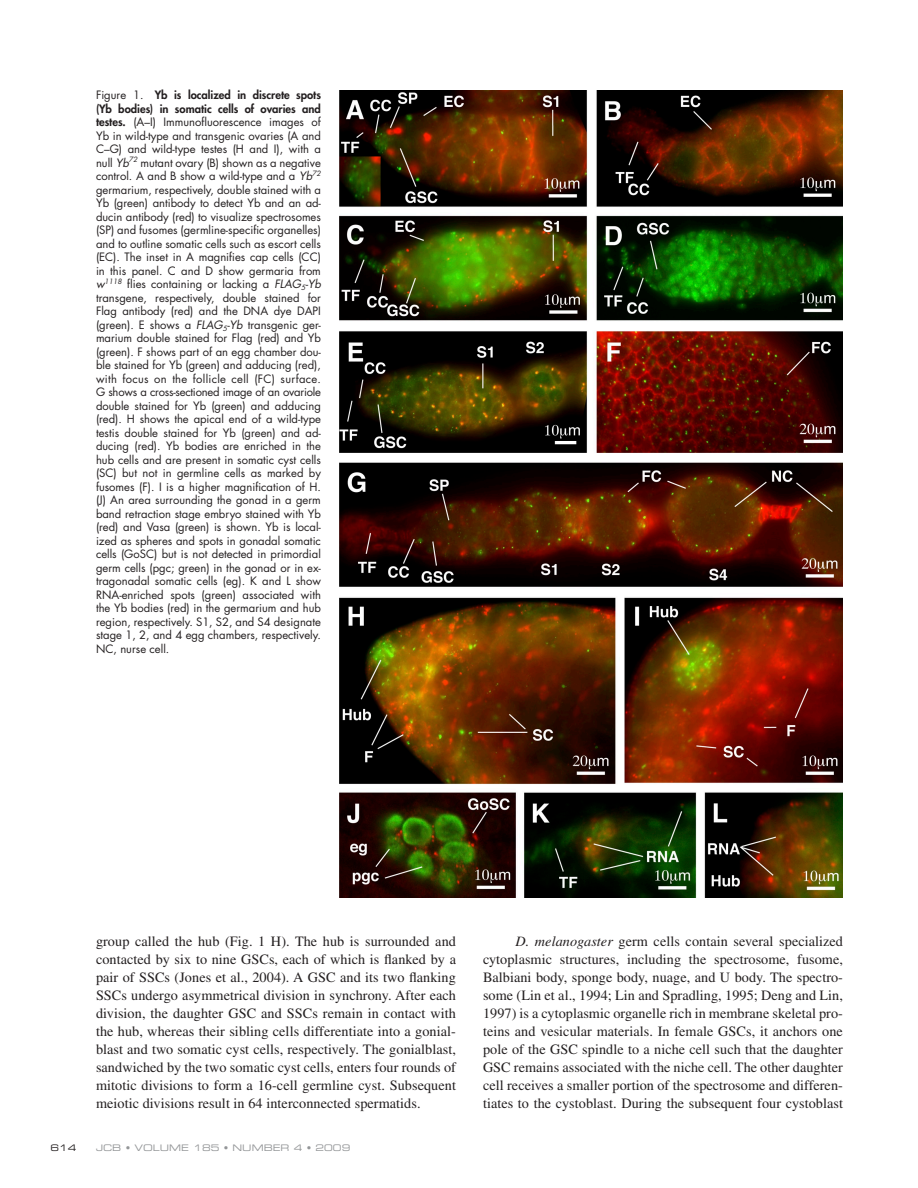
<style>
.page{position:relative;width:918px;height:1188px;background:#fff}
.page>*{position:absolute;margin:0;border:0;box-sizing:border-box;transform-origin:0 0}
.t1{font:14.25px/18px "Times LT Std";letter-spacing:.005em;color:#231f20;text-align:justify}
.t2{font:11.25px/13.5px "Futura Std";color:#231f20;text-align:justify}
.t3{font:9px "Eurostile LT Std Ex 2";color:#949698}
.t4{font:9px "Eurostile LT Std Ex 2";color:#231f20}
.s1{font-weight:800}
.s2{font-style:italic}
</style>
<div class="page">
<img style="left:339px;top:90px;width:504px;height:807px">
<p class="t2" style="left:96px;top:89px;width:227px">Figure 1. <span class="s1">Yb is localized in discrete spots (Yb bodies) in somatic cells of ovaries and testes.</span> (A–I) Immunofluorescence images of Yb in wild-type and transgenic ovaries (A and C–G) and wild-type testes (H and I), with a null <span class="s2">Yb</span><sup>72</sup> mutant ovary (B) shown as a negative control. A and B show a wild-type and a <span class="s2">Yb</span><sup>72 </sup>germarium, respectively, double stained with a Yb (green) antibody to detect Yb and an ad&shy;ducin antibody (red) to visualize spectrosomes (SP) and fusomes (germline-specific organelles) and to outline somatic cells such as escort cells (EC). The inset in A magnifies cap cells (CC) in this panel. C and D show germaria from <span class="s2">w</span><sup>1118</sup> flies containing or lacking a <span class="s2">FLAG</span><sub>5</sub><span class="s2">-Yb </span>transgene, respectively, double stained for Flag antibody (red) and the DNA dye DAPI (green). E shows a <span class="s2">FLAG</span><sub>5</sub><span class="s2">-Yb</span> transgenic ger&shy;marium double stained for Flag (red) and Yb (green). F shows part of an egg chamber dou&shy;ble stained for Yb (green) and adducing (red), with focus on the follicle cell (FC) surface.<br>G shows a cross-sectioned image of an ovariole double stained for Yb (green) and adducing (red). H shows the apical end of a wild-type testis double stained for Yb (green) and ad&shy;ducing (red). Yb bodies are enriched in the hub cells and are present in somatic cyst cells (SC) but not in germline cells as marked by fusomes (F). I is a higher magnification of H. (J) An area surrounding the gonad in a germ band retraction stage embryo stained with Yb (red) and Vasa (green) is shown. Yb is local&shy;ized as spheres and spots in gonadal somatic cells (GoSC) but is not detected in primordial germ cells (pgc; green) in the gonad or in ex&shy;tragonadal somatic cells (eg). K and L show RNA-enriched spots (green) associated with the Yb bodies (red) in the germarium and hub region, respectively. S1, S2, and S4 designate stage 1, 2, and 4 egg chambers, respectively.<br>NC, nurse cell.</p>
<p class="t1" style="left:96px;top:932px;width:362px">group called the hub (Fig. 1 H). The hub is surrounded and contacted by six to nine GSCs, each of which is flanked by a pair of SSCs (Jones et al., 2004). A GSC and its two flanking SSCs undergo asymmetrical division in synchrony. After each division, the daughter GSC and SSCs remain in contact with the hub, whereas their sibling cells differentiate into a gonial&shy;blast and two somatic cyst cells, respectively. The gonialblast, sandwiched by the two somatic cyst cells, enters four rounds of mitotic divisions to form a 16-cell germline cyst. Subsequent meiotic divisions result in 64 interconnected spermatids.</p>
<p class="t4" style="left:50px;top:1142px;width:28px">614</p>
<p class="t3" style="left:96px;top:1142px;width:256px">JCB • VOLUME 185 • NUMBER 4 • 2009</p>
<p class="t1" style="left:483px;top:932px;width:362px;text-indent:32px"><span class="s2">D. melanogaster</span> germ cells contain several specialized cytoplasmic structures, including the spectrosome, fusome, Balbiani body, sponge body, nuage, and U body. The spectro&shy;some (Lin et al., 1994; Lin and Spradling, 1995; Deng and Lin, 1997) is a cytoplasmic organelle rich in membrane skeletal pro&shy;teins and vesicular materials. In female GSCs, it anchors one pole of the GSC spindle to a niche cell such that the daughter GSC remains associated with the niche cell. The other daughter cell receives a smaller portion of the spectrosome and differen&shy;tiates to the cystoblast. During the subsequent four cystoblast</p>
</div>
